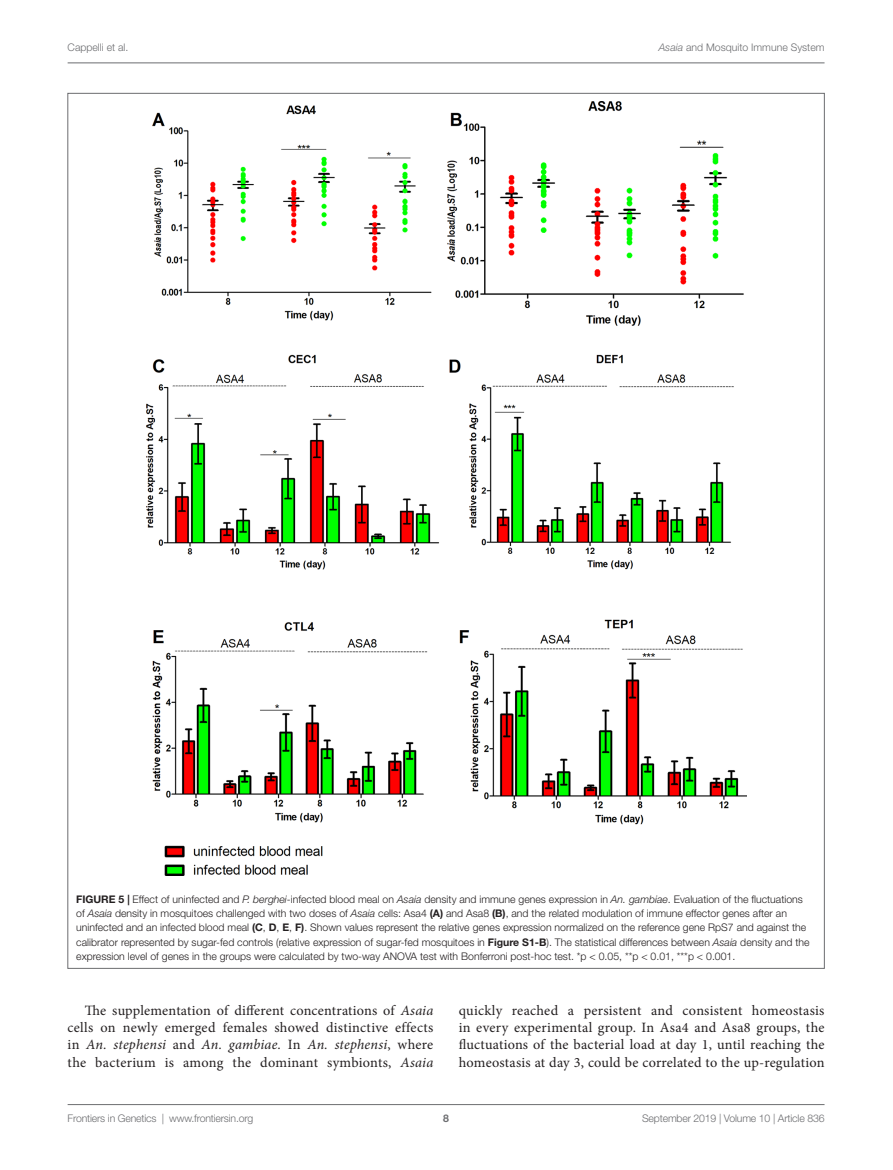
<style>
.page{position:relative;width:893px;height:1170px;background:#fff}
.page>*{position:absolute;margin:0;border:0;box-sizing:border-box;transform-origin:0 0}
.T{font:14.25px/17.2px "Minion Pro";letter-spacing:.015em;color:#231f20;text-align:justify}
.FC{font:300 10.5px/14.2px "Helvetica Neue LT Std";color:#231f20}
.t1{font:300 10.5px "Helvetica Neue LT Std";letter-spacing:-.015em;color:#6c6d70}
.t2{font:700 10.5px "Helvetica Neue LT Std";color:#6c6d70}
.s1{font-style:italic}
.s2{font-weight:700}
</style>
<div class="page">
<hr style="left:68px;top:63px;width:756px;height:1px;background:#6c6d70">
<hr style="left:68px;top:1104px;width:756px;height:1px;background:#6c6d70">
<img style="left:146px;top:102px;width:600px;height:773px">
<p class="t1" style="left:68px;top:41px;width:62px">Cappelli et al.</p>
<p class="t1" style="left:659px;top:41px;width:167px"><span class="s1">Asaia</span> and Mosquito Immune System</p>
<p class="FC" style="left:76px;top:891px;width:735px"><span class="s2">FIGURE 5 |</span> Effect of uninfected and <span class="s1">P. berghei</span>-infected blood meal on <span class="s1">Asaia</span> density and immune genes expression in <span class="s1">An. gambiae</span>. Evaluation of the fluctuations of <span class="s1">Asaia</span> density in mosquitoes challenged with two doses of <span class="s1">Asaia</span> cells: Asa4 <span class="s2">(A)</span> and Asa8 <span class="s2">(B)</span>, and the related modulation of immune effector genes after an uninfected and an infected blood meal <span class="s2">(C</span>, <span class="s2">D</span>, <span class="s2">E</span>, <span class="s2">F)</span>. Shown values represent the relative genes expression normalized on the reference gene RpS7 and against the calibrator represented by sugar-fed controls (relative expression of sugar-fed mosquitoes in <span class="s2">Figure S1-B</span>). The statistical differences between <span class="s1">Asaia</span> density and the expression level of genes in the groups were calculated by two-way ANOVA test with Bonferroni post-hoc test. *p &lt; 0.05, **p &lt; 0.01, ***p &lt; 0.001.</p>
<p class="T" style="left:68px;top:1001px;width:367px;text-indent:17px">The supplementation of different concentrations of <span class="s1">Asaia </span>cells on newly emerged females showed distinctive effects in <span class="s1">An. stephensi</span> and <span class="s1">An. gambiae.</span> In <span class="s1">An. stephensi</span>, where the bacterium is among the dominant symbionts, <span class="s1">Asaia</span></p>
<p class="T" style="left:459px;top:1001px;width:367px">quickly reached a persistent and consistent homeostasis in every experimental group. In Asa4 and Asa8 groups, the fluctuations of the bacterial load at day 1, until reaching the homeostasis at day 3, could be correlated to the up-regulation</p>
<p class="t1" style="left:68px;top:1111px;width:187px">Frontiers in Genetics | www.frontiersin.org</p>
<p class="t2" style="left:443px;top:1111px;width:7px">8</p>
<p class="t1" style="left:642px;top:1111px;width:184px">September 2019 | Volume 10 | Article 836</p>
</div>
